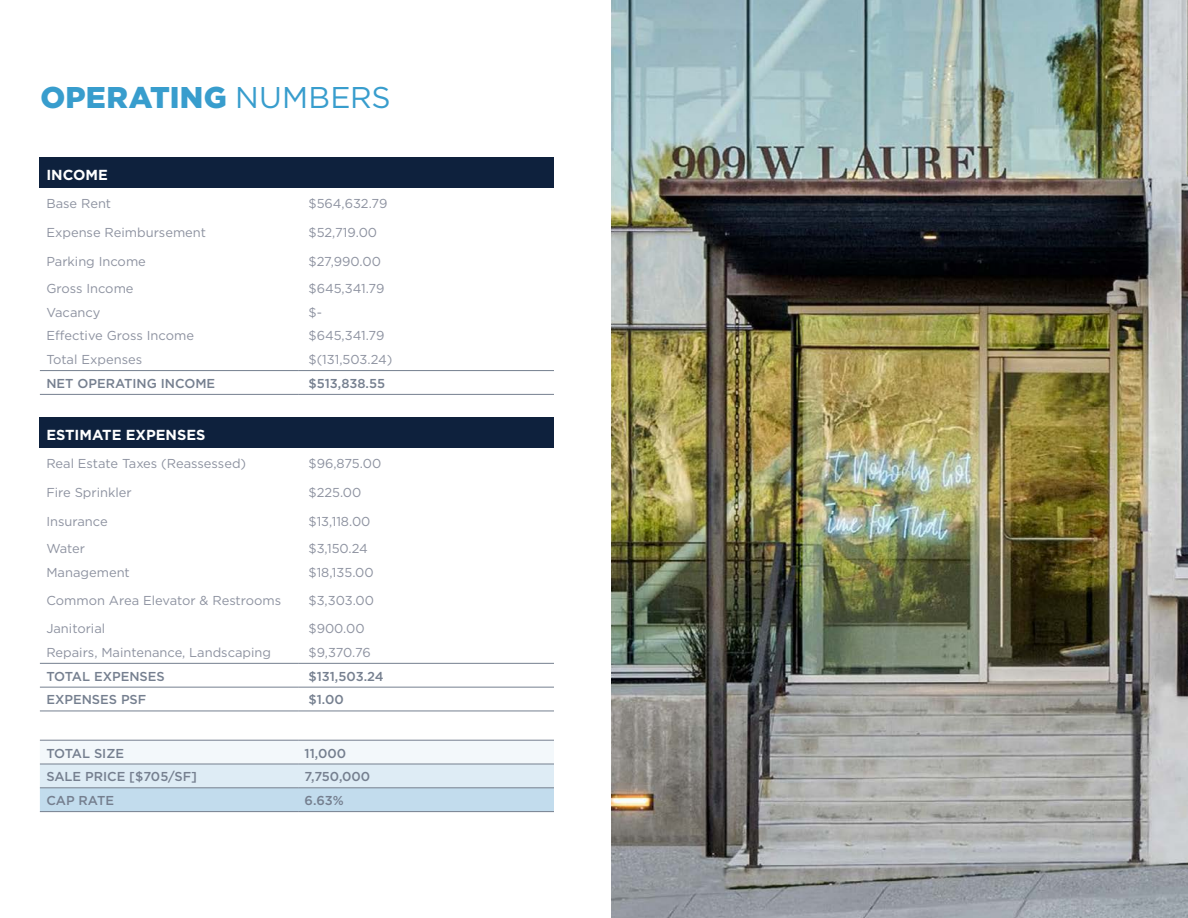
<style>
.page{position:relative;width:1188px;height:918px;background:#fff}
.page>*{position:absolute;margin:0;border:0;box-sizing:border-box;transform-origin:0 0}
.t1{font:900 30px "Gotham HTF";letter-spacing:.005em;color:#389dcd}
.t2{font:700 14.55px "Gotham";color:#fff}
.t3{font:12.9px "Gotham HTF";color:#8d92a0}
.t4{font:500 12.9px "Gotham HTF";color:#757f8f}
.s1{font-weight:400}
</style>
<div class="page">
<img style="left:611px;top:0;width:577px;height:918px">
<div style="left:40px;top:158px;width:514px;height:30px;background:#0e213d"></div>
<hr style="left:40px;top:370px;width:258px;height:1px;background:#757f8f">
<hr style="left:298px;top:370px;width:256px;height:1px;background:#757f8f">
<hr style="left:40px;top:394px;width:258px;height:1px;background:#757f8f">
<hr style="left:298px;top:394px;width:256px;height:1px;background:#757f8f">
<div style="left:40px;top:418px;width:514px;height:30px;background:#0e213d"></div>
<svg style="left:40px;top:741px;width:514px;height:70px"></svg>
<hr style="left:40px;top:663px;width:258px;height:1px;background:#757f8f">
<hr style="left:298px;top:663px;width:256px;height:1px;background:#757f8f">
<hr style="left:40px;top:687px;width:258px;height:1px;background:#757f8f">
<hr style="left:298px;top:687px;width:256px;height:1px;background:#757f8f">
<hr style="left:40px;top:711px;width:258px;height:1px;background:#757f8f">
<hr style="left:298px;top:711px;width:256px;height:1px;background:#757f8f">
<hr style="left:40px;top:740px;width:258px;height:1px;background:#757f8f">
<hr style="left:298px;top:740px;width:256px;height:1px;background:#757f8f">
<hr style="left:40px;top:764px;width:258px;height:1px;background:#757f8f">
<hr style="left:298px;top:764px;width:256px;height:1px;background:#757f8f">
<hr style="left:40px;top:788px;width:258px;height:1px;background:#757f8f">
<hr style="left:298px;top:788px;width:256px;height:1px;background:#757f8f">
<hr style="left:40px;top:811px;width:258px;height:1px;background:#757f8f">
<hr style="left:298px;top:811px;width:256px;height:1px;background:#757f8f">
<p class="t1" style="left:40px;top:80px;width:352px">OPERATING <span class="s1">NUMBERS</span></p>
<p class="t2" style="left:46px;top:166px;width:63px">INCOME</p>
<p class="t3" style="left:46px;top:196px;width:66px">Base Rent</p>
<p class="t3" style="left:308px;top:196px;width:81px">$564,632.79</p>
<p class="t3" style="left:46px;top:225px;width:161px">Expense Reimbursement</p>
<p class="t3" style="left:308px;top:225px;width:70px">$52,719.00</p>
<p class="t3" style="left:46px;top:255px;width:101px">Parking Income</p>
<p class="t3" style="left:308px;top:255px;width:74px">$27,990.00</p>
<p class="t3" style="left:46px;top:281px;width:89px">Gross Income</p>
<p class="t3" style="left:308px;top:281px;width:78px">$645,341.79</p>
<p class="t3" style="left:46px;top:305px;width:56px">Vacancy</p>
<p class="t3" style="left:308px;top:305px;width:15px">$-</p>
<p class="t3" style="left:46px;top:329px;width:149px">Effective Gross Income</p>
<p class="t3" style="left:308px;top:329px;width:78px">$645,341.79</p>
<p class="t3" style="left:46px;top:352px;width:97px">Total Expenses</p>
<p class="t3" style="left:308px;top:352px;width:85px">$(131,503.24)</p>
<p class="t4" style="left:46px;top:376px;width:170px">NET OPERATING INCOME</p>
<p class="t4" style="left:308px;top:376px;width:78px">$513,838.55</p>
<p class="t2" style="left:46px;top:426px;width:161px">ESTIMATE EXPENSES</p>
<p class="t3" style="left:46px;top:456px;width:201px">Real Estate Taxes (Reassessed)</p>
<p class="t3" style="left:308px;top:456px;width:74px">$96,875.00</p>
<p class="t3" style="left:46px;top:486px;width:87px">Fire Sprinkler</p>
<p class="t3" style="left:308px;top:486px;width:55px">$225.00</p>
<p class="t3" style="left:46px;top:515px;width:63px">Insurance</p>
<p class="t3" style="left:308px;top:515px;width:64px">$13,118.00</p>
<p class="t3" style="left:46px;top:541px;width:40px">Water</p>
<p class="t3" style="left:308px;top:541px;width:61px">$3,150.24</p>
<p class="t3" style="left:46px;top:565px;width:85px">Management</p>
<p class="t3" style="left:308px;top:565px;width:67px">$18,135.00</p>
<p class="t3" style="left:46px;top:593px;width:236px">Common Area Elevator &amp; Restrooms</p>
<p class="t3" style="left:308px;top:593px;width:67px">$3,303.00</p>
<p class="t3" style="left:46px;top:621px;width:60px">Janitorial</p>
<p class="t3" style="left:308px;top:621px;width:58px">$900.00</p>
<p class="t3" style="left:46px;top:645px;width:226px">Repairs, Maintenance, Landscaping</p>
<p class="t3" style="left:308px;top:645px;width:64px">$9,370.76</p>
<p class="t4" style="left:46px;top:669px;width:120px">TOTAL EXPENSES</p>
<p class="t4" style="left:308px;top:669px;width:77px">$131,503.24</p>
<p class="t4" style="left:46px;top:693px;width:102px">EXPENSES PSF</p>
<p class="t4" style="left:308px;top:693px;width:37px">$1.00</p>
<p class="t4" style="left:46px;top:746px;width:79px">TOTAL SIZE</p>
<p class="t4" style="left:305px;top:746px;width:43px">11,000</p>
<p class="t4" style="left:46px;top:769px;width:152px">SALE PRICE [$705/SF]</p>
<p class="t4" style="left:305px;top:769px;width:67px">7,750,000</p>
<p class="t4" style="left:46px;top:793px;width:69px">CAP RATE</p>
<p class="t4" style="left:305px;top:793px;width:41px">6.63%</p>
</div>
